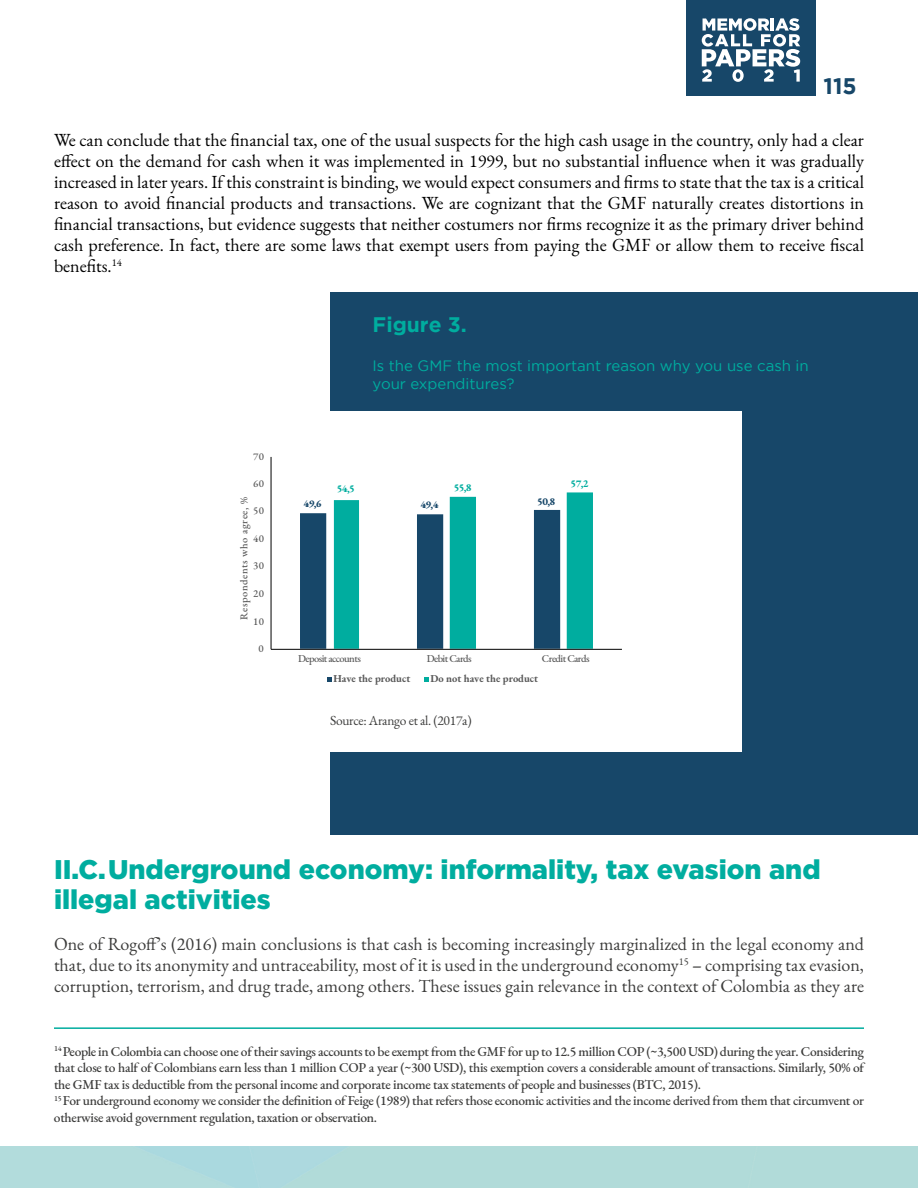
<style>
.page{position:relative;width:918px;height:1188px;background:#fff}
.page>*{position:absolute;margin:0;border:0;box-sizing:border-box;transform-origin:0 0}
.t1{font:900 27px/30px "Gotham";color:#00ad9f}
.t2{font:700 22.5px "Gotham";color:#174769}
.t3{font:700 21px "Gotham";color:#00ad9f}
.t4{font:18px/21px "EB Garamond";color:#000;text-align:justify}
.t5{font:18px/21px "EB Garamond";color:#3c3c3b;text-align:justify}
.t6{font:15px/18px "Gotham";color:#00ad9f}
.t7{font:500 13.5px/16.5px "EB Garamond";letter-spacing:-.02em;color:#3c3c3b}
.t8{font:13.5px "EB Garamond";letter-spacing:-.02em;color:#3c3c3b}
.t9{font:500 10.5px "EB Garamond";letter-spacing:-.055em;color:#595959}
.t10{font:700 10.5px "EB Garamond";color:#595959}
.t11{font:500 10.5px "EB Garamond";letter-spacing:.055em;color:#595959}
.t12{font:800 10.5px "EB Garamond";color:#174769}
.t13{font:800 10.5px "EB Garamond";color:#00ad9f}
</style>
<div class="page">
<div style="left:686px;top:0;width:129px;height:96px;background:#174769"></div>
<svg style="left:702px;top:18px;width:98px;height:64px"></svg>
<hr style="left:54px;top:1027px;width:810px;height:2px;background:#00ad9f">
<div style="left:330px;top:293px;width:588px;height:542px;background:#174769"></div>
<div style="left:143px;top:411px;width:599px;height:341px;background:#fff"></div>
<svg style="left:300px;top:492px;width:293px;height:157px"></svg>
<hr style="left:271px;top:457px;width:1px;height:192px;background:#000">
<hr style="left:271px;top:649px;width:351px;height:1px;background:#000">
<svg style="left:327px;top:677px;width:5px;height:5px"></svg>
<svg style="left:425px;top:677px;width:4px;height:5px"></svg>
<p class="t2" style="left:824px;top:73px;width:35px">115</p>
<p class="t4" style="left:54px;top:129px;width:812px">We can conclude that the financial tax, one of the usual suspects for the high cash usage in the country, only had a clear effect on the demand for cash when it was implemented in 1999, but no substantial influence when it was gradually increased in later years. If this constraint is binding, we would expect consumers and firms to state that the tax is a critical reason to avoid financial products and transactions. We are cognizant that the GMF naturally creates distortions in financial transactions, but evidence suggests that neither costumers nor firms recognize it as the primary driver behind cash preference. In fact, there are some laws that exempt users from paying the GMF or allow them to receive fiscal benefits.<sup>14</sup></p>
<p class="t9" style="left:253px;top:449px;width:13px">70</p>
<p class="t9" style="left:253px;top:476px;width:13px">60</p>
<p class="t11" style="left:237px;top:620px;width:125px;rotate:-90deg">Respondents who agree, %</p>
<p class="t9" style="left:253px;top:504px;width:13px">50</p>
<p class="t9" style="left:253px;top:531px;width:13px">40</p>
<p class="t9" style="left:253px;top:558px;width:13px">30</p>
<p class="t9" style="left:253px;top:587px;width:13px">20</p>
<p class="t9" style="left:253px;top:614px;width:13px">10</p>
<p class="t9" style="left:258px;top:642px;width:7px">0</p>
<p class="t3" style="left:373px;top:313px;width:96px">Figure 3.</p>
<p class="t6" style="left:373px;top:357px;width:438px">Is the GMF the most important reason why you use cash in your expenditures?</p>
<p class="t13" style="left:337px;top:481px;width:19px">54,5</p>
<p class="t13" style="left:454px;top:480px;width:19px">55,8</p>
<p class="t13" style="left:571px;top:476px;width:19px">57,2</p>
<p class="t12" style="left:304px;top:496px;width:19px">49,6</p>
<p class="t12" style="left:420px;top:497px;width:19px">49,4</p>
<p class="t12" style="left:537px;top:494px;width:19px">50,8</p>
<p class="t9" style="left:298px;top:651px;width:64px">Deposit accounts</p>
<p class="t9" style="left:427px;top:651px;width:47px">Debit Cards</p>
<p class="t9" style="left:542px;top:651px;width:49px">Credit Cards</p>
<p class="t10" style="left:333px;top:671px;width:78px">Have the product</p>
<p class="t10" style="left:430px;top:671px;width:109px">Do not have the product</p>
<p class="t8" style="left:330px;top:712px;width:143px">Source: Arango et al. (2017a)</p>
<h1 class="t1" style="left:54px;top:854px;width:768px">II.C.Underground economy: informality, tax evasion and illegal activities</h1>
<p class="t5" style="left:54px;top:933px;width:812px">One of Rogoff’s (2016) main conclusions is that cash is becoming increasingly marginalized in the legal economy and that, due to its anonymity and untraceability, most of it is used in the underground economy<sup>15</sup> – comprising tax evasion, corruption, terrorism, and drug trade, among others. These issues gain relevance in the context of Colombia as they are</p>
<p class="t7" style="left:54px;top:1043px;width:812px"><sup>14</sup> People in Colombia can choose one of their savings accounts to be exempt from the GMF for up to 12.5 million COP (~3,500 USD) during the year. Considering that close to half of Colombians earn less than 1 million COP a year (~300 USD), this exemption covers a considerable amount of transactions. Similarly, 50% of the GMF tax is deductible from the personal income and corporate income tax statements of people and businesses (BTC, 2015).<br><sup>15</sup> For underground economy we consider the definition of Feige (1989) that refers those economic activities and the income derived from them that circumvent or otherwise avoid government regulation, taxation or observation.</p>
</div>
